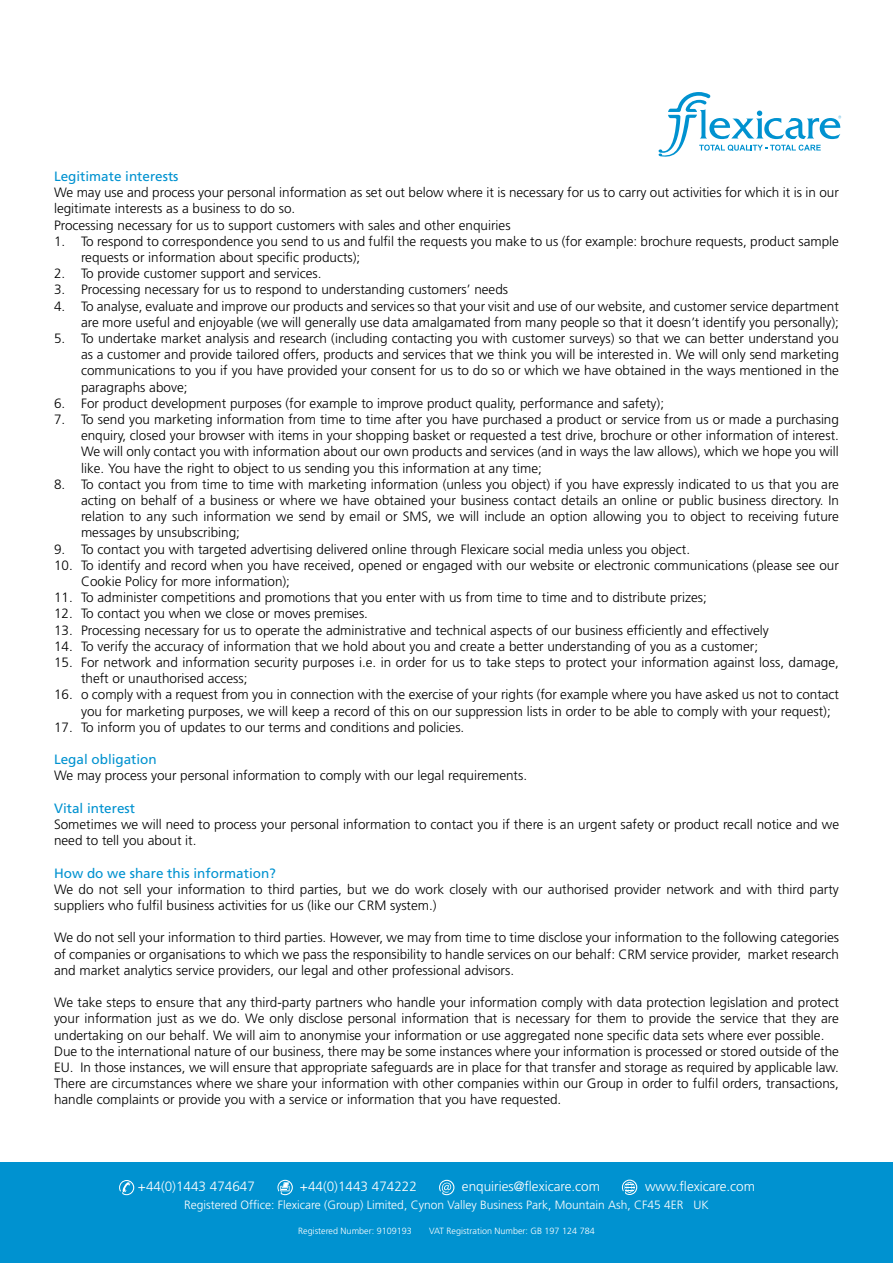
<style>
.page{position:relative;width:893px;height:1263px;background:#fff}
.page>*{position:absolute;margin:0;border:0;box-sizing:border-box;transform-origin:0 0}
.t1{font:300 13.5px/16.2px "Frutiger LT Std";color:#000}
.t2{font:13.5px "Frutiger LT Std";color:#0092d0}
.t3{font:300 13.5px "Frutiger LT Std";color:#fff}
.t4{font:300 12px "Frutiger LT Std";color:#fff}
.t5{font:300 9px "Frutiger LT Std";color:#fff}
</style>
<div class="page">
<svg style="left:659px;top:92px;width:182px;height:65px"></svg>
<div style="left:0;top:1162px;width:893px;height:101px;background:#0092d0"></div>
<svg style="left:439px;top:1180px;width:15px;height:15px"></svg>
<svg style="left:277px;top:1180px;width:16px;height:15px"></svg>
<svg style="left:119px;top:1180px;width:15px;height:15px"></svg>
<svg style="left:622px;top:1179px;width:15px;height:16px"></svg>
<p class="t2" style="left:54px;top:168px;width:126px">Legitimate interests</p>
<p class="t1" style="left:54px;top:185px;width:786px">We may use and process your personal information as set out below where it is necessary for us to carry out activities for which it is in our legitimate interests as a business to do so.<br>Processing necessary for us to support customers with sales and other enquiries</p>
<p class="t1" style="left:81px;top:233px;width:759px;text-indent:-27px">1. To respond to correspondence you send to us and fulfil the requests you make to us (for example: brochure requests, product sample requests or information about specific products);</p>
<p class="t1" style="left:54px;top:266px;width:269px">2. To provide customer support and services.</p>
<p class="t1" style="left:54px;top:282px;width:456px">3. Processing necessary for us to respond to understanding customers’ needs</p>
<p class="t1" style="left:54px;top:298px;width:786px;text-align:right">4. To analyse, evaluate and improve our products and services so that your visit and use of our website, and customer service department are more useful and enjoyable (we will generally use data amalgamated from many people so that it doesn’t identify you personally);</p>
<p class="t1" style="left:81px;top:330px;width:759px;text-align:justify;text-indent:-27px">5. To undertake market analysis and research (including contacting you with customer surveys) so that we can better understand you as a customer and provide tailored offers, products and services that we think you will be interested in. We will only send marketing communications to you if you have provided your consent for us to do so or which we have obtained in the ways mentioned in the paragraphs above;</p>
<p class="t1" style="left:54px;top:395px;width:612px">6. For product development purposes (for example to improve product quality, performance and safety);</p>
<p class="t1" style="left:81px;top:411px;width:759px;text-align:justify;text-indent:-27px">7. To send you marketing information from time to time after you have purchased a product or service from us or made a purchasing enquiry, closed your browser with items in your shopping basket or requested a test drive, brochure or other information of interest.<br>We will only contact you with information about our own products and services (and in ways the law allows), which we hope you will like. You have the right to object to us sending you this information at any time;</p>
<p class="t1" style="left:81px;top:476px;width:759px;text-align:justify;text-indent:-27px">8. To contact you from time to time with marketing information (unless you object) if you have expressly indicated to us that you are acting on behalf of a business or where we have obtained your business contact details an online or public business directory. In relation to any such information we send by email or SMS, we will include an option allowing you to object to receiving future messages by unsubscribing;</p>
<p class="t1" style="left:54px;top:541px;width:638px">9. To contact you with targeted advertising delivered online through Flexicare social media unless you object.</p>
<p class="t1" style="left:81px;top:557px;width:759px;text-indent:-27px">10. To identify and record when you have received, opened or engaged with our website or electronic communications (please see our<br>Cookie Policy for more information);</p>
<p class="t1" style="left:54px;top:590px;width:654px">11. To administer competitions and promotions that you enter with us from time to time and to distribute prizes;</p>
<p class="t1" style="left:54px;top:606px;width:316px">12. To contact you when we close or moves premises.</p>
<p class="t1" style="left:54px;top:622px;width:716px">13. Processing necessary for us to operate the administrative and technical aspects of our business efficiently and effectively</p>
<p class="t1" style="left:54px;top:638px;width:706px">14. To verify the accuracy of information that we hold about you and create a better understanding of you as a customer;</p>
<p class="t1" style="left:81px;top:654px;width:759px;text-indent:-27px">15. For network and information security purposes i.e. in order for us to take steps to protect your information against loss, damage, theft or unauthorised access;</p>
<p class="t1" style="left:81px;top:687px;width:760px;text-indent:-27px">16. o comply with a request from you in connection with the exercise of your rights (for example where you have asked us not to contact you for marketing purposes, we will keep a record of this on our suppression lists in order to be able to comply with your request);</p>
<p class="t1" style="left:54px;top:719px;width:412px">17. To inform you of updates to our terms and conditions and policies.</p>
<p class="t2" style="left:54px;top:751px;width:104px">Legal obligation</p>
<p class="t1" style="left:54px;top:768px;width:475px">We may process your personal information to comply with our legal requirements.</p>
<p class="t2" style="left:54px;top:800px;width:83px">Vital interest</p>
<p class="t1" style="left:54px;top:816px;width:787px">Sometimes we will need to process your personal information to contact you if there is an urgent safety or product recall notice and we need to tell you about it.</p>
<p class="t2" style="left:54px;top:865px;width:224px">How do we share this information?</p>
<p class="t1" style="left:54px;top:881px;width:786px">We do not sell your information to third parties, but we do work closely with our authorised provider network and with third party suppliers who fulfil business activities for us (like our CRM system.)</p>
<p class="t1" style="left:54px;top:930px;width:786px;text-align:justify">We do not sell your information to third parties. However, we may from time to time disclose your information to the following categories of companies or organisations to which we pass the responsibility to handle services on our behalf: CRM service provider, market research and market analytics service providers, our legal and other professional advisors.</p>
<p class="t1" style="left:54px;top:995px;width:786px">We take steps to ensure that any third-party partners who handle your information comply with data protection legislation and protect your information just as we do. We only disclose personal information that is necessary for them to provide the service that they are undertaking on our behalf. We will aim to anonymise your information or use aggregated none specific data sets where ever possible.<br>Due to the international nature of our business, there may be some instances where your information is processed or stored outside of the EU. In those instances, we will ensure that appropriate safeguards are in place for that transfer and storage as required by applicable law.<br>There are circumstances where we share your information with other companies within our Group in order to fulfil orders, transactions, handle complaints or provide you with a service or information that you have requested.</p>
<p class="t3" style="left:138px;top:1179px;width:118px">+44(0)1443 474647</p>
<p class="t3" style="left:300px;top:1179px;width:118px">+44(0)1443 474222</p>
<p class="t3" style="left:462px;top:1179px;width:140px">enquiries@flexicare.com</p>
<p class="t3" style="left:645px;top:1179px;width:112px">www.flexicare.com</p>
<p class="t4" style="left:184px;top:1198px;width:526px">Registered Office: Flexicare (Group) Limited, Cynon Valley Business Park, Mountain Ash, CF45 4ER UK</p>
<p class="t5" style="left:298px;top:1225px;width:115px">Registered Number: 9109193</p>
<p class="t5" style="left:429px;top:1225px;width:167px">VAT Registration Number: GB 197 124 784</p>
</div>
